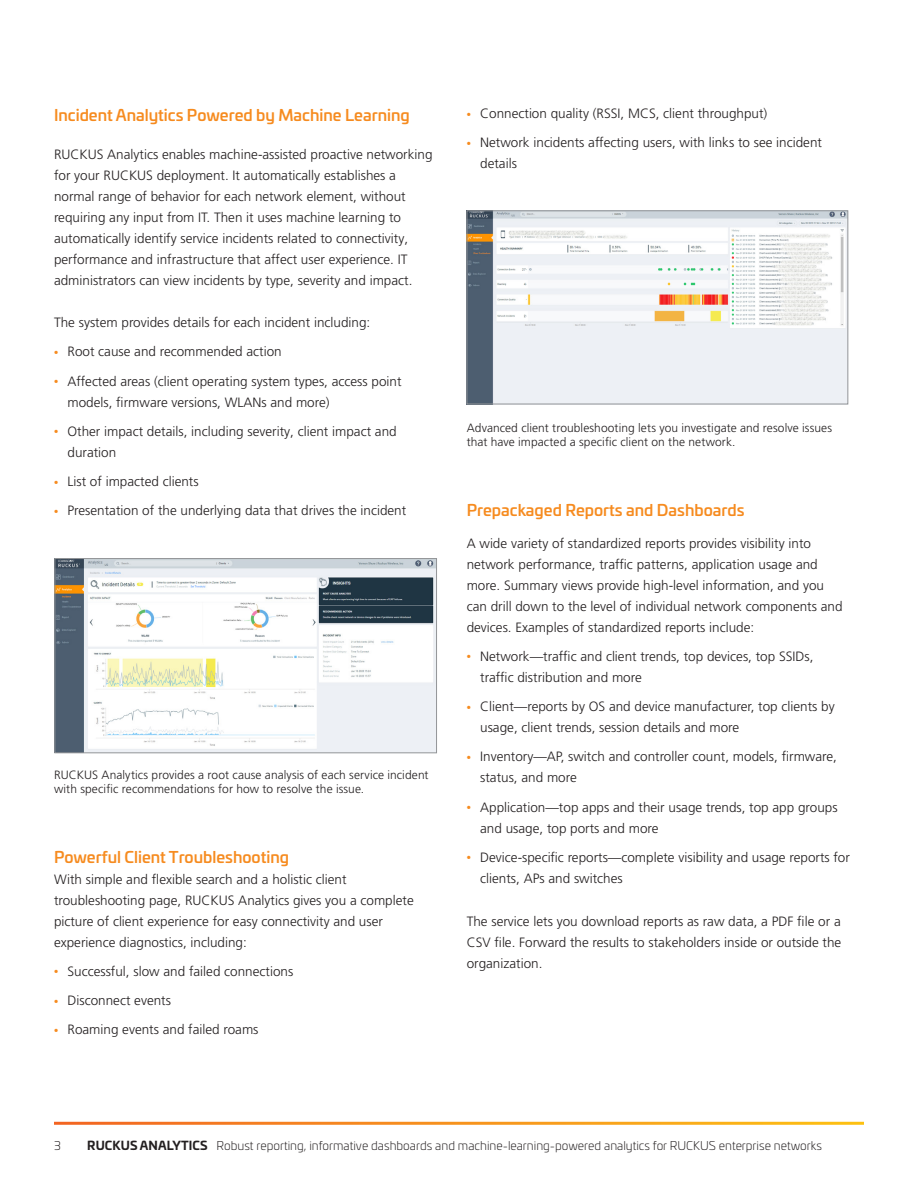
<style>
.page{position:relative;width:918px;height:1188px;background:#fff}
.page>*{position:absolute;margin:0;border:0;box-sizing:border-box;transform-origin:0 0}
.Subhead_10_5pt_upper{font:500 15.75px "Univia Pro";color:#f68b1f}
.Caption_8pt_black{font:500 15.75px "Univia Pro";color:#f68b1f}
.Body_text_9pt{font:300 13.5px/21px "Frutiger LT Pro";color:#231f20}
.Caption_8pt_black-2{font:300 12px/14.2px "Frutiger LT Pro";letter-spacing:.005em;color:#231f20}
.t1{font:300 12px "Univia Pro";color:#231f20}
.s1{color:#f68b1f}
.s2{font-weight:700}
</style>
<div class="page">
<img style="left:469px;top:213px;width:377px;height:189px">
<img style="left:507px;top:230px;width:79px;height:6px">
<img style="left:779px;top:233px;width:52px;height:6px">
<img style="left:783px;top:242px;width:45px;height:6px">
<img style="left:779px;top:246px;width:42px;height:6px">
<img style="left:785px;top:251px;width:44px;height:5px">
<img style="left:789px;top:255px;width:44px;height:6px">
<img style="left:779px;top:259px;width:44px;height:6px">
<img style="left:774px;top:264px;width:43px;height:5px">
<img style="left:777px;top:268px;width:46px;height:6px">
<img style="left:783px;top:272px;width:45px;height:6px">
<img style="left:779px;top:277px;width:42px;height:5px">
<img style="left:786px;top:281px;width:47px;height:6px">
<img style="left:780px;top:286px;width:47px;height:5px">
<img style="left:774px;top:290px;width:42px;height:5px">
<img style="left:780px;top:294px;width:42px;height:6px">
<img style="left:783px;top:299px;width:45px;height:5px">
<img style="left:780px;top:303px;width:45px;height:5px">
<img style="left:783px;top:307px;width:45px;height:6px">
<img style="left:775px;top:312px;width:45px;height:5px">
<img style="left:780px;top:316px;width:47px;height:5px">
<img style="left:773px;top:320px;width:41px;height:6px">
<img style="left:535px;top:234px;width:17px;height:6px">
<img style="left:602px;top:234px;width:26px;height:6px">
<svg style="left:584px;top:234px;width:12px;height:6px"></svg>
<div style="left:467px;top:211px;width:381px;height:193px;border:1px solid #939598"></div>
<img style="left:57px;top:560px;width:378px;height:191px">
<div style="left:55px;top:558px;width:382px;height:195px;border:1px solid #939598"></div>
<p class="Subhead_10_5pt_upper" style="left:54px;top:103px;width:357px">Incident Analytics Powered by Machine Learning</p>
<p class="Body_text_9pt" style="left:54px;top:144px;width:380px">RUCKUS Analytics enables machine-assisted proactive networking for your RUCKUS deployment. It automatically establishes a normal range of behavior for each network element, without requiring any input from IT. Then it uses machine learning to automatically identify service incidents related to connectivity, performance and infrastructure that affect user experience. IT administrators can view incidents by type, severity and impact.</p>
<p class="Body_text_9pt" style="left:54px;top:312px;width:318px">The system provides details for each incident including:</p>
<p class="Body_text_9pt" style="left:54px;top:341px;width:229px"><span class="s1">•</span> Root cause and recommended action</p>
<p class="Body_text_9pt" style="left:68px;top:370px;width:336px;text-indent:-14px"><span class="s1">•</span> Affected areas (client operating system types, access point models, firmware versions, WLANs and more)</p>
<p class="Body_text_9pt" style="left:68px;top:421px;width:331px;text-indent:-14px"><span class="s1">•</span> Other impact details, including severity, client impact and duration</p>
<p class="Body_text_9pt" style="left:54px;top:471px;width:146px"><span class="s1">•</span> List of impacted clients</p>
<p class="Body_text_9pt" style="left:54px;top:500px;width:354px"><span class="s1">•</span> Presentation of the underlying data that drives the incident</p>
<p class="Caption_8pt_black-2" style="left:54px;top:767px;width:376px">RUCKUS Analytics provides a root cause analysis of each service incident with specific recommendations for how to resolve the issue.</p>
<p class="Caption_8pt_black" style="left:54px;top:844px;width:237px">Powerful Client Troubleshooting</p>
<p class="Body_text_9pt" style="left:54px;top:868px;width:361px">With simple and flexible search and a holistic client troubleshooting page, RUCKUS Analytics gives you a complete picture of client experience for easy connectivity and user experience diagnostics, including:</p>
<p class="Body_text_9pt" style="left:54px;top:961px;width:241px"><span class="s1">•</span> Successful, slow and failed connections</p>
<p class="Body_text_9pt" style="left:54px;top:990px;width:119px"><span class="s1">•</span> Disconnect events</p>
<p class="Body_text_9pt" style="left:54px;top:1019px;width:206px"><span class="s1">•</span> Roaming events and failed roams</p>
<p class="Body_text_9pt" style="left:467px;top:103px;width:302px"><span class="s1">•</span> Connection quality (RSSI, MCS, client throughput)</p>
<p class="Body_text_9pt" style="left:480px;top:132px;width:343px;text-indent:-14px"><span class="s1">•</span> Network incidents affecting users, with links to see incident details</p>
<p class="Caption_8pt_black-2" style="left:467px;top:420px;width:367px">Advanced client troubleshooting lets you investigate and resolve issues that have impacted a specific client on the network.</p>
<p class="Subhead_10_5pt_upper" style="left:467px;top:498px;width:279px">Prepackaged Reports and Dashboards</p>
<p class="Body_text_9pt" style="left:467px;top:532px;width:377px">A wide variety of standardized reports provides visibility into network performance, traffic patterns, application usage and more. Summary views provide high-level information, and you can drill down to the level of individual network components and devices. Examples of standardized reports include:</p>
<p class="Body_text_9pt" style="left:480px;top:646px;width:335px;text-indent:-14px"><span class="s1">•</span> Network—traffic and client trends, top devices, top SSIDs, traffic distribution and more</p>
<p class="Body_text_9pt" style="left:480px;top:696px;width:356px;text-indent:-14px"><span class="s1">•</span> Client—reports by OS and device manufacturer, top clients by usage, client trends, session details and more</p>
<p class="Body_text_9pt" style="left:480px;top:746px;width:358px;text-indent:-14px"><span class="s1">•</span> Inventory—AP, switch and controller count, models, firmware, status, and more</p>
<p class="Body_text_9pt" style="left:480px;top:796px;width:359px;text-indent:-14px"><span class="s1">•</span> Application—top apps and their usage trends, top app groups and usage, top ports and more</p>
<p class="Body_text_9pt" style="left:480px;top:847px;width:371px;text-indent:-14px"><span class="s1">•</span> Device-specific reports—complete visibility and usage reports for clients, APs and switches</p>
<p class="Body_text_9pt" style="left:467px;top:910px;width:376px;text-align:justify">The service lets you download reports as raw data, a PDF file or a CSV file. Forward the results to stakeholders inside or outside the organization.</p>
<p class="t1" style="left:54px;top:1138px;width:8px">3</p>
<p class="t1" style="left:87px;top:1138px;width:736px"><span class="s2">RUCKUS ANALYTICS</span> Robust reporting, informative dashboards and machine-learning-powered analytics for RUCKUS enterprise networks</p>
</div>
